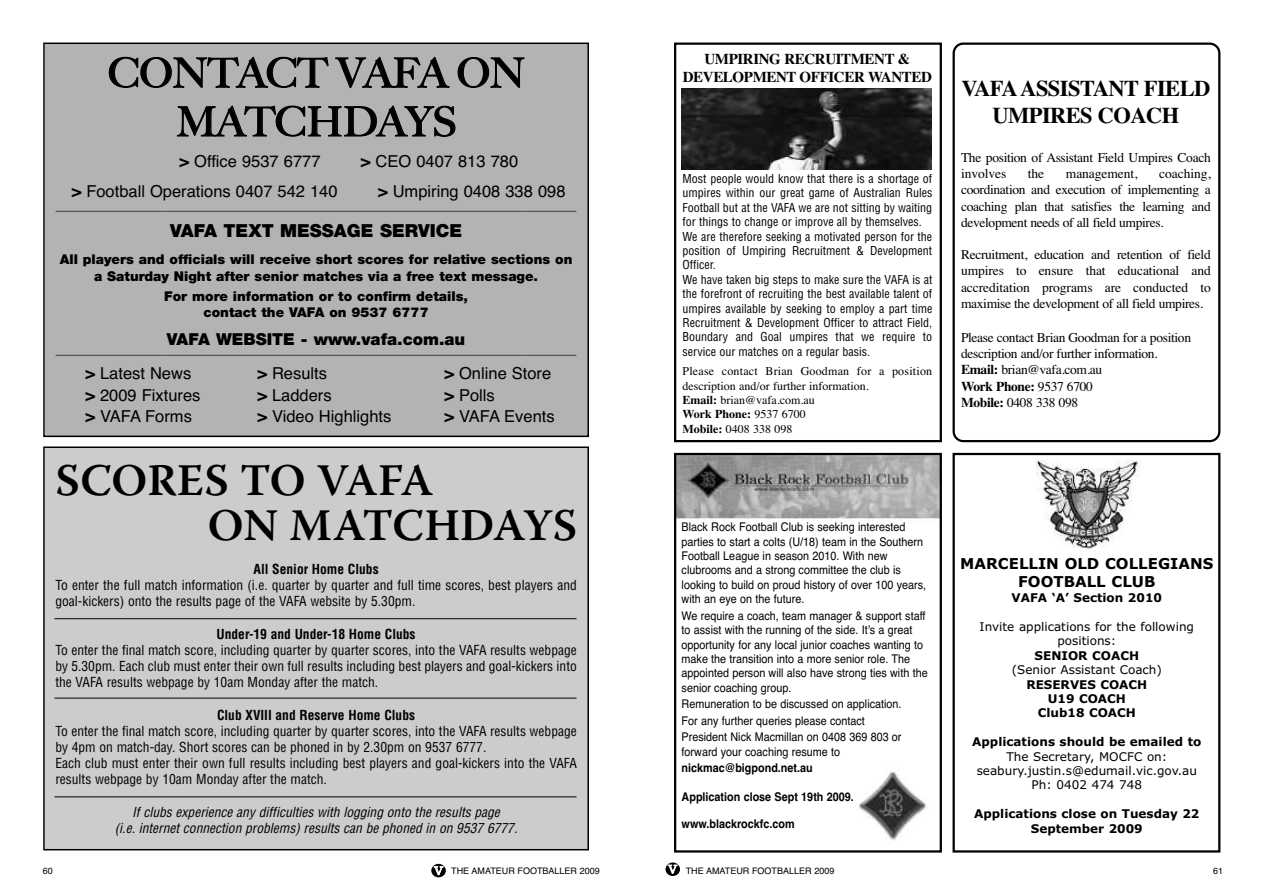
<style>
.page{position:relative;width:1263px;height:893px;background:#fff}
.page>*{position:absolute;margin:0;border:0;box-sizing:border-box;transform-origin:0 0}
.t1{font:600 45px/45px "Warnock Pro";color:#000}
.t2{font:500 40.5px/48.8px "Big Caslon";color:#000;text-align:center}
.t3{font:700 22.5px/27px "Times";letter-spacing:-.025em;color:#000;text-align:center}
.t4{font:900 18px "Helvetica Neue";color:#000}
.t5{font:16.5px "Helvetica";color:#000}
.t6{font:900 16.5px "Helvetica Neue";color:#000}
.t7{font:700 15px/18px "Times";letter-spacing:-.025em;color:#000;text-align:center}
.t8{font:700 15px/18px "Verdana";color:#000;text-align:center}
.t9{font:condensed 13.5px/16.2px "Helvetica";color:#000}
.t10{font:13.5px/16.2px "Times";letter-spacing:-.025em;color:#000}
.t11{font:900 13.5px/16.2px "Helvetica Neue";color:#000;text-align:center}
.t12{font:italic condensed 13.5px/16.2px "Helvetica";color:#000;text-align:center}
.t13{font:700 condensed 13.5px "Helvetica";color:#000}
.t14{font:13.5px "Times";letter-spacing:-.005em;color:#000}
.t15{font:12px/14.4px "Helvetica";color:#000;scale:.9 1}
.t16{font:condensed 12px/14.4px "Helvetica";color:#000}
.t17{font:700 12px "Helvetica";color:#000}
.t18{font:12px/14.4px "Verdana";color:#000;text-align:center}
.t19{font:12px/14.4px "Times";color:#000}
.t20{font:700 12px/14.4px "Verdana";color:#000;text-align:center}
.t21{font:700 12px "Helvetica";color:#000;scale:.9 1}
.t22{font:9px "Helvetica";color:#000}
.s1{font-weight:700}
.s2{font-family:"Bookman";font-weight:300;font-size:12px;color:#fff}
</style>
<div class="page">
<div style="left:431px;top:864px;width:15px;height:13px;background:#000;border-radius:50%"></div>
<div style="left:665px;top:862px;width:15px;height:14px;background:#000;border-radius:50%"></div>
<div style="left:45px;top:448px;width:542px;height:401px;background:#ccc"></div>
<div style="left:43px;top:446px;width:546px;height:404px;border:2px solid #000"></div>
<hr style="left:54px;top:618px;width:522px;height:1px;background:#000">
<hr style="left:54px;top:698px;width:522px;height:1px;background:#000">
<hr style="left:54px;top:796px;width:522px;height:1px;background:#000">
<div style="left:45px;top:44px;width:542px;height:392px;background:#b3b3b3"></div>
<div style="left:43px;top:43px;width:546px;height:394px;border:2px solid #000"></div>
<div style="left:952px;top:453px;width:268px;height:400px;border:2px solid #000"></div>
<img style="left:682px;top:88px;width:250px;height:82px">
<div style="left:674px;top:43px;width:268px;height:399px;border:2px solid #000"></div>
<svg style="left:952px;top:43px;width:268px;height:399px"></svg>
<img style="left:1036px;top:460px;width:104px;height:90px">
<img style="left:677px;top:456px;width:262px;height:385px">
<div style="left:674px;top:453px;width:268px;height:400px;border:2px solid #000"></div>
<h2 class="t2" style="left:108px;top:49px;width:418px">CONTACT VAFA ON<br>MATCHDAYS</h2>
<p class="t5" style="left:180px;top:152px;width:142px"><span class="s1">&gt;</span> Office 9537 6777</p>
<p class="t5" style="left:361px;top:152px;width:159px"><span class="s1">&gt;</span> CEO 0407 813 780</p>
<p class="t5" style="left:72px;top:182px;width:267px"><span class="s1">&gt;</span> Football Operations 0407 542 140</p>
<p class="t5" style="left:378px;top:182px;width:189px"><span class="s1">&gt;</span> Umpiring 0408 338 098</p>
<p class="t17" style="left:56px;top:199px;width:522px">______________________________________________________________________________</p>
<h3 class="t4" style="left:170px;top:224px;width:294px">VAFA TEXT MESSAGE SERVICE</h3>
<p class="t11" style="left:60px;top:252px;width:514px">All players and officials will receive short scores for relative sections on a Saturday Night after senior matches via a free text message.</p>
<p class="t11" style="left:164px;top:289px;width:305px">For more information or to confirm details, contact the VAFA on 9537 6777</p>
<p class="t6" style="left:167px;top:333px;width:300px">VAFA WEBSITE - www.vafa.com.au</p>
<p class="t17" style="left:56px;top:342px;width:522px">______________________________________________________________________________</p>
<p class="t5" style="left:85px;top:364px;width:107px"><span class="s1">&gt;</span> Latest News</p>
<p class="t5" style="left:257px;top:364px;width:71px"><span class="s1">&gt;</span> Results</p>
<p class="t5" style="left:444px;top:364px;width:108px"><span class="s1">&gt;</span> Online Store</p>
<p class="t5" style="left:85px;top:385px;width:117px"><span class="s1">&gt;</span> 2009 Fixtures</p>
<p class="t5" style="left:257px;top:385px;width:76px"><span class="s1">&gt;</span> Ladders</p>
<p class="t5" style="left:444px;top:385px;width:52px"><span class="s1">&gt;</span> Polls</p>
<p class="t5" style="left:85px;top:407px;width:108px"><span class="s1">&gt;</span> VAFA Forms</p>
<p class="t5" style="left:257px;top:407px;width:136px"><span class="s1">&gt;</span> Video Highlights</p>
<p class="t5" style="left:444px;top:407px;width:112px"><span class="s1">&gt;</span> VAFA Events</p>
<h1 class="t1" style="left:208px;top:462px;width:371px;text-indent:-152px">SCORES TO VAFA<br>ON MATCHDAYS</h1>
<p class="t13" style="left:253px;top:561px;width:127px">All Senior Home Clubs</p>
<p class="t9" style="left:55px;top:577px;width:523px">To enter the full match information (i.e. quarter by quarter and full time scores, best players and goal-kickers) onto the results page of the VAFA website by 5.30pm.</p>
<p class="t13" style="left:217px;top:626px;width:201px">Under-19 and Under-18 Home Clubs</p>
<p class="t9" style="left:55px;top:642px;width:523px;text-align:justify">To enter the final match score, including quarter by quarter scores, into the VAFA results webpage by 5.30pm. Each club must enter their own full results including best players and goal-kickers into the VAFA results webpage by 10am Monday after the match.</p>
<p class="t13" style="left:217px;top:707px;width:200px">Club XVIII and Reserve Home Clubs</p>
<p class="t9" style="left:55px;top:723px;width:523px">To enter the final match score, including quarter by quarter scores, into the VAFA results webpage by 4pm on match-day. Short scores can be phoned in by 2.30pm on 9537 6777.<br>Each club must enter their own full results including best players and goal-kickers into the VAFA results webpage by 10am Monday after the match.</p>
<p class="t12" style="left:115px;top:804px;width:404px">If clubs experience any difficulties with logging onto the results page<br>(i.e. internet connection problems) results can be phoned in on 9537 6777.</p>
<p class="t7" style="left:683px;top:50px;width:251px">UMPIRING RECRUITMENT &amp;<br>DEVELOPMENT OFFICER WANTED</p>
<p class="t16" style="left:682px;top:172px;width:251px">Most people would know that there is a shortage of umpires within our great game of Australian Rules Football but at the VAFA we are not sitting by waiting for things to change or improve all by themselves.<br>We are therefore seeking a motivated person for the position of Umpiring Recruitment &amp; Development Officer.<br>We have taken big steps to make sure the VAFA is at the forefront of recruiting the best available talent of umpires available by seeking to employ a part time Recruitment &amp; Development Officer to attract Field, Boundary and Goal umpires that we require to service our matches on a regular basis.</p>
<p class="t19" style="left:682px;top:364px;width:251px">Please contact Brian Goodman for a position description and/or further information.<br><span class="s1">Email:</span> brian@vafa.com.au<br><span class="s1">Work Phone:</span> 9537 6700<br><span class="s1">Mobile:</span> 0408 338 098</p>
<h3 class="t3" style="left:961px;top:75px;width:250px">VAFAASSISTANT FIELD<br>UMPIRES COACH</h3>
<p class="t10" style="left:961px;top:149px;width:251px">The position of Assistant Field Umpires Coach involves</p>
<p class="t10" style="left:961px;top:165px;width:251px;text-align:justify;text-indent:198px">coaching, coordination and execution of implementing a coaching plan that satisfies the learning and development needs of all field umpires.</p>
<p class="t10" style="left:961px;top:246px;width:251px;text-align:justify">Recruitment, education and retention of field umpires to ensure that educational and accreditation programs are conducted to maximise the development of all field umpires.</p>
<p class="t10" style="left:961px;top:329px;width:232px">Please contact Brian Goodman for a position description and/or further information.<br><span class="s1">Email:</span> brian@vafa.com.au<br><span class="s1">Work Phone:</span> 9537 6700<br><span class="s1">Mobile:</span> 0408 338 098</p>
<p class="t10" style="left:1028px;top:165px;width:18px">the</p>
<p class="t14" style="left:1066px;top:166px;width:73px">management,</p>
<p class="t15" style="left:682px;top:520px;width:273px">Black Rock Football Club is seeking interested parties to start a colts (U/18) team in the Southern Football League in season 2010. With new clubrooms and a strong committee the club is looking to build on proud history of over 100 years, with an eye on the future.</p>
<p class="t15" style="left:682px;top:608px;width:275px">We require a coach, team manager &amp; support staff to assist with the running of the side. Itʼs a great opportunity for any local junior coaches wanting to make the transition into a more senior role. The appointed person will also have strong ties with the senior coaching group.</p>
<p class="t15" style="left:682px;top:696px;width:246px;line-height:16.5px">Remuneration to be discussed on application.<br>For any further queries please contact<br>President Nick Macmillan on 0408 369 803 or</p>
<p class="t15" style="left:682px;top:744px;width:178px">forward your coaching resume to</p>
<p class="t21" style="left:682px;top:761px;width:147px">nickmac@bigpond.net.au</p>
<p class="t21" style="left:682px;top:789px;width:193px">Application close Sept 19th 2009.</p>
<p class="t21" style="left:682px;top:817px;width:127px">www.blackrockfc.com</p>
<p class="t8" style="left:960px;top:554px;width:255px">MARCELLIN OLD COLLEGIANS<br>FOOTBALL CLUB</p>
<p class="t20" style="left:1011px;top:591px;width:152px">VAFA ‘A’ Section 2010</p>
<p class="t18" style="left:980px;top:620px;width:216px">Invite applications for the following positions:</p>
<p class="t20" style="left:1034px;top:648px;width:106px">SENIOR COACH</p>
<p class="t18" style="left:1012px;top:663px;width:152px">(Senior Assistant Coach)</p>
<p class="t20" style="left:1026px;top:677px;width:123px">RESERVES COACH<br>U19 COACH<br>Club18 COACH</p>
<p class="t20" style="left:972px;top:735px;width:231px">Applications should be emailed to</p>
<p class="t18" style="left:977px;top:749px;width:222px">The Secretary, MOCFC on: seabury.justin.s@edumail.vic.gov.au<br>Ph: 0402 474 748</p>
<p class="t20" style="left:974px;top:807px;width:227px">Applications close on Tuesday 22<br>September 2009</p>
<p class="t22" style="left:43px;top:866px;width:12px">60</p>
<p class="t22" style="left:434px;top:865px;width:167px"><span class="s2">V</span> THE AMATEUR FOOTBALLER 2009</p>
<p class="t22" style="left:668px;top:866px;width:167px"><span class="s2">V</span> THE AMATEUR FOOTBALLER 2009</p>
<p class="t22" style="left:1213px;top:866px;width:12px">61</p>
</div>
